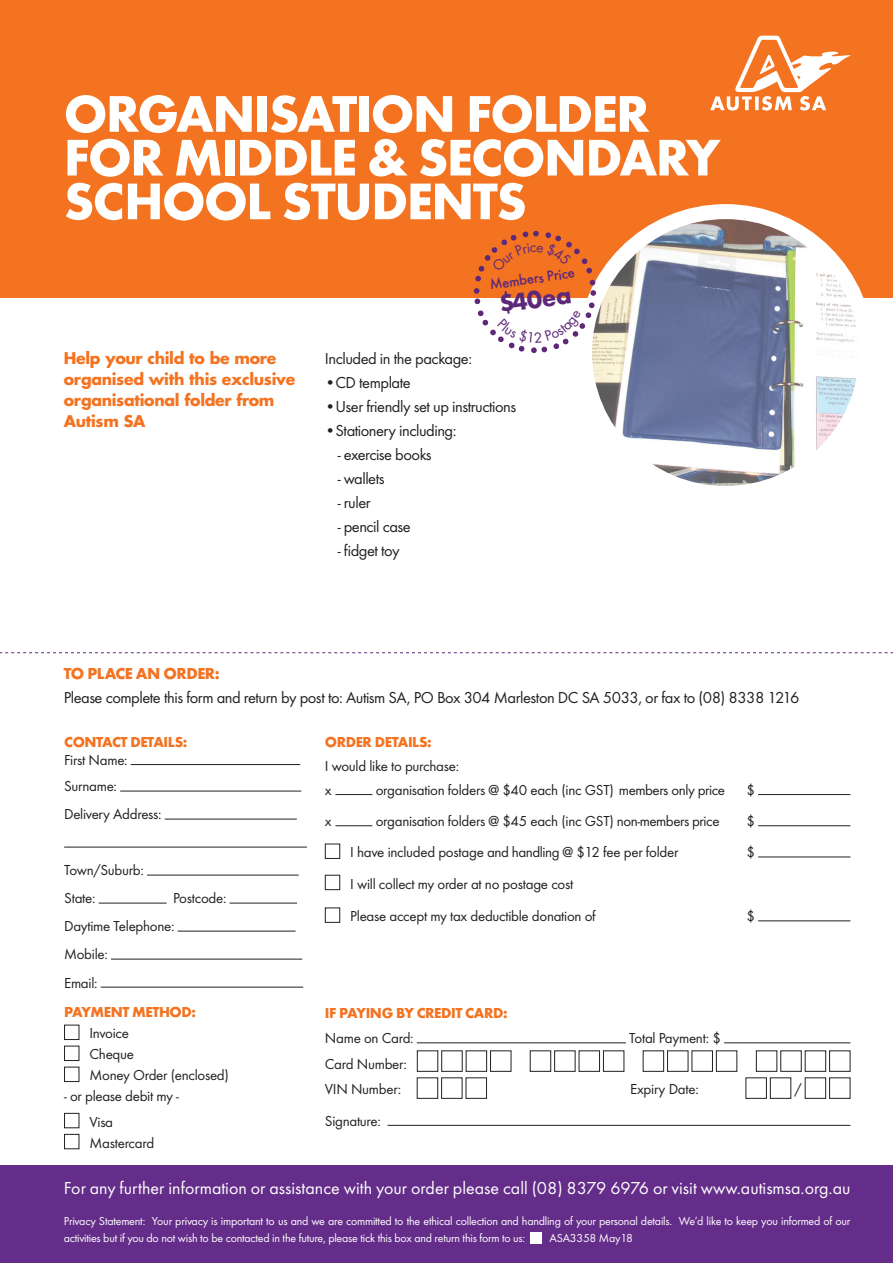
<style>
.page{position:relative;width:893px;height:1263px;background:#fff}
.page>*{position:absolute;margin:0;border:0;box-sizing:border-box;transform-origin:0 0}
.t1{font:700 53.4px/43.8px "Futura T";letter-spacing:-.03em;color:#fff}
.t2{font:700 25.5px "Futura T";color:#5d2878}
.t3{font:18px "Futura T";color:#fff}
.t4{font:16.5px "Futura T";letter-spacing:-.03em;color:#231f20}
.t5{font:700 16.5px "Futura T";letter-spacing:-.03em;color:#f47321}
.t6{font:700 15.75px/21px "Futura";letter-spacing:-.02em;color:#f47321}
.t7{font:15px/28px "Futura T";letter-spacing:-.02em;color:#231f20}
.t8{font:700 15px "Futura T";letter-spacing:-.03em;color:#f47321}
.t9{font:500 15px "Futura T";color:#5d2878}
.t10{font:12px/16.5px "Futura T";letter-spacing:-.02em;color:#fff}
</style>
<div class="page">
<div style="left:0;top:1165px;width:893px;height:98px;background:#642d89"></div>
<div style="left:0;top:0;width:893px;height:298px;background:#f47321"></div>
<svg style="left:710px;top:35px;width:141px;height:76px"></svg>
<img style="left:585px;top:212px;width:281px;height:281px;border-radius:141px">
<div style="left:577px;top:204px;width:297px;height:297px;border:15px solid #fff;border-radius:50%"></div>
<div style="left:530px;top:1232px;width:12px;height:11px;background:#fff"></div>
<div style="left:64px;top:1025px;width:15px;height:15px;border:1px solid #231f20"></div>
<div style="left:64px;top:1046px;width:15px;height:15px;border:1px solid #231f20"></div>
<div style="left:64px;top:1067px;width:15px;height:15px;border:1px solid #231f20"></div>
<div style="left:64px;top:1113px;width:15px;height:15px;border:1px solid #231f20"></div>
<div style="left:64px;top:1134px;width:15px;height:15px;border:1px solid #231f20"></div>
<hr style="left:131px;top:764px;width:169px;height:1px;background:#231f20">
<hr style="left:120px;top:791px;width:181px;height:1px;background:#231f20">
<hr style="left:165px;top:819px;width:132px;height:1px;background:#231f20">
<hr style="left:64px;top:847px;width:243px;height:1px;background:#231f20">
<hr style="left:147px;top:875px;width:152px;height:1px;background:#231f20">
<hr style="left:99px;top:903px;width:68px;height:1px;background:#231f20">
<hr style="left:230px;top:903px;width:67px;height:1px;background:#231f20">
<hr style="left:178px;top:931px;width:118px;height:1px;background:#231f20">
<hr style="left:111px;top:959px;width:191px;height:1px;background:#231f20">
<hr style="left:101px;top:987px;width:202px;height:1px;background:#231f20">
<hr style="left:417px;top:1042px;width:209px;height:1px;background:#231f20">
<hr style="left:724px;top:1042px;width:126px;height:1px;background:#231f20">
<div style="left:417px;top:1050px;width:21px;height:22px;border:1px solid #231f20"></div>
<div style="left:441px;top:1050px;width:22px;height:22px;border:1px solid #231f20"></div>
<div style="left:466px;top:1050px;width:21px;height:22px;border:1px solid #231f20"></div>
<div style="left:490px;top:1050px;width:21px;height:22px;border:1px solid #231f20"></div>
<div style="left:530px;top:1050px;width:21px;height:22px;border:1px solid #231f20"></div>
<div style="left:554px;top:1050px;width:21px;height:22px;border:1px solid #231f20"></div>
<div style="left:579px;top:1050px;width:21px;height:22px;border:1px solid #231f20"></div>
<div style="left:603px;top:1050px;width:21px;height:22px;border:1px solid #231f20"></div>
<div style="left:643px;top:1050px;width:21px;height:22px;border:1px solid #231f20"></div>
<div style="left:667px;top:1050px;width:21px;height:22px;border:1px solid #231f20"></div>
<div style="left:692px;top:1050px;width:21px;height:22px;border:1px solid #231f20"></div>
<div style="left:716px;top:1050px;width:21px;height:22px;border:1px solid #231f20"></div>
<div style="left:756px;top:1050px;width:21px;height:22px;border:1px solid #231f20"></div>
<div style="left:780px;top:1050px;width:22px;height:22px;border:1px solid #231f20"></div>
<div style="left:805px;top:1050px;width:21px;height:22px;border:1px solid #231f20"></div>
<div style="left:829px;top:1050px;width:21px;height:22px;border:1px solid #231f20"></div>
<div style="left:417px;top:1077px;width:21px;height:22px;border:1px solid #231f20"></div>
<div style="left:441px;top:1077px;width:21px;height:22px;border:1px solid #231f20"></div>
<div style="left:466px;top:1077px;width:21px;height:22px;border:1px solid #231f20"></div>
<div style="left:745px;top:1077px;width:22px;height:22px;border:1px solid #231f20"></div>
<div style="left:770px;top:1077px;width:21px;height:22px;border:1px solid #231f20"></div>
<div style="left:805px;top:1077px;width:21px;height:22px;border:1px solid #231f20"></div>
<div style="left:829px;top:1077px;width:21px;height:22px;border:1px solid #231f20"></div>
<hr style="left:387px;top:1125px;width:463px;height:1px;background:#231f20">
<hr style="left:335px;top:794px;width:37px;height:1px;background:#231f20">
<hr style="left:758px;top:794px;width:92px;height:1px;background:#231f20">
<hr style="left:335px;top:825px;width:37px;height:1px;background:#231f20">
<hr style="left:758px;top:825px;width:92px;height:1px;background:#231f20">
<div style="left:325px;top:844px;width:15px;height:15px;border:1px solid #231f20"></div>
<hr style="left:758px;top:856px;width:92px;height:1px;background:#231f20">
<div style="left:325px;top:875px;width:15px;height:15px;border:1px solid #231f20"></div>
<div style="left:325px;top:907px;width:15px;height:16px;border:1px solid #231f20"></div>
<hr style="left:758px;top:920px;width:92px;height:1px;background:#231f20">
<svg style="left:0;top:652px;width:893px;height:1px"></svg>
<div style="left:589px;top:280px;width:7px;height:6px;background:#5d2878;border-radius:50%"></div>
<svg style="left:475px;top:275px;width:6px;height:7px"></svg>
<svg style="left:474px;top:288px;width:122px;height:65px"></svg>
<svg style="left:478px;top:231px;width:114px;height:43px"></svg>
<h1 class="t1" style="left:64px;top:92px;width:658px">ORGANISATION FOLDER<br>FOR MIDDLE &amp; SECONDARY<br>SCHOOL STUDENTS</h1>
<p class="t9" style="left:489px;top:276px;width:87px;rotate:-8deg">Members Price</p>
<h2 class="t2" style="left:497px;top:289px;width:74px;rotate:-8deg">$40ea</h2>
<p class="t6" style="left:64px;top:347px;width:233px">Help your child to be more organised with this exclusive organisational folder from<br>Autism SA</p>
<p class="t4" style="left:325px;top:349px;width:149px">Included in the package:</p>
<p class="t4" style="left:325px;top:373px;width:87px">•CD template</p>
<p class="t4" style="left:325px;top:397px;width:193px">•User friendly set up instructions</p>
<p class="t4" style="left:325px;top:421px;width:133px">•Stationery including:</p>
<p class="t4" style="left:338px;top:445px;width:96px">- exercise books</p>
<p class="t4" style="left:338px;top:469px;width:48px">- wallets</p>
<p class="t4" style="left:338px;top:493px;width:35px">- ruler</p>
<p class="t4" style="left:338px;top:517px;width:75px">- pencil case</p>
<p class="t4" style="left:338px;top:541px;width:63px">- fidget toy</p>
<p class="t5" style="left:64px;top:663px;width:158px">TO PLACE AN ORDER:</p>
<p class="t4" style="left:64px;top:688px;width:737px">Please complete this form and return by post to: Autism SA, PO Box 304 Marleston DC SA 5033, or fax to (08) 8338 1216</p>
<p class="t8" style="left:64px;top:733px;width:125px">CONTACT DETAILS:</p>
<p class="t7" style="left:64px;top:746px;width:65px;line-height:26.5px">First Name:<br>Surname:</p>
<p class="t7" style="left:64px;top:800px;width:99px">Delivery Address:</p>
<p class="t7" style="left:64px;top:856px;width:81px">Town/Suburb:<br>State:</p>
<p class="t7" style="left:64px;top:884px;width:164px;text-indent:109px">Postcode:<br>Daytime Telephone:<br>Mobile:<br>Email:</p>
<p class="t8" style="left:64px;top:1003px;width:133px">PAYMENT METHOD:</p>
<p class="t7" style="left:90px;top:1023px;width:141px;line-height:21px">Invoice<br>Cheque<br>Money Order (enclosed)</p>
<p class="t7" style="left:90px;top:1084px;width:91px;line-height:25.2px;text-indent:-25px">- or please debit my -<br>Visa</p>
<p class="t7" style="left:90px;top:1128px;width:66px">Mastercard</p>
<p class="t8" style="left:325px;top:733px;width:108px">ORDER DETAILS:</p>
<p class="t7" style="left:325px;top:754px;width:136px;line-height:24px">I would like to purchase: x</p>
<p class="t7" style="left:376px;top:776px;width:351px">organisation folders @ $40 each (inc GST) members only price</p>
<p class="t7" style="left:746px;top:776px;width:10px">$</p>
<p class="t7" style="left:325px;top:807px;width:8px">x</p>
<p class="t7" style="left:376px;top:807px;width:345px">organisation folders @ $45 each (inc GST) non-members price</p>
<p class="t7" style="left:746px;top:807px;width:10px">$</p>
<p class="t7" style="left:350px;top:838px;width:330px">I have included postage and handling @ $12 fee per folder</p>
<p class="t7" style="left:746px;top:838px;width:10px">$</p>
<p class="t7" style="left:350px;top:867px;width:247px;line-height:32.7px">I will collect my order at no postage cost<br>Please accept my tax deductible donation of</p>
<p class="t7" style="left:746px;top:902px;width:10px">$</p>
<p class="t8" style="left:325px;top:1004px;width:184px">IF PAYING BY CREDIT CARD:</p>
<p class="t7" style="left:325px;top:1024px;width:90px">Name on Card:</p>
<p class="t7" style="left:629px;top:1024px;width:93px">Total Payment: $</p>
<p class="t7" style="left:325px;top:1051px;width:83px;line-height:25.5px">Card Number:<br>VIN Number:</p>
<p class="t7" style="left:630px;top:1075px;width:70px">Expiry Date:</p>
<p class="t7" style="left:794px;top:1075px;width:9px">/</p>
<p class="t7" style="left:325px;top:1106px;width:57px">Signature:</p>
<p class="t3" style="left:64px;top:1177px;width:788px">For any further information or assistance with your order please call (08) 8379 6976 or visit www.autismsa.org.au</p>
<p class="t10" style="left:64px;top:1213px;width:788px">Privacy Statement: Your privacy is important to us and we are committed to the ethical collection and handling of your personal details. We’d like to keep you informed of our activities but if you do not wish to be contacted in the future, please tick this box and return this form to us:</p>
<p class="t10" style="left:550px;top:1229px;width:85px">ASA3358 May18</p>
</div>
